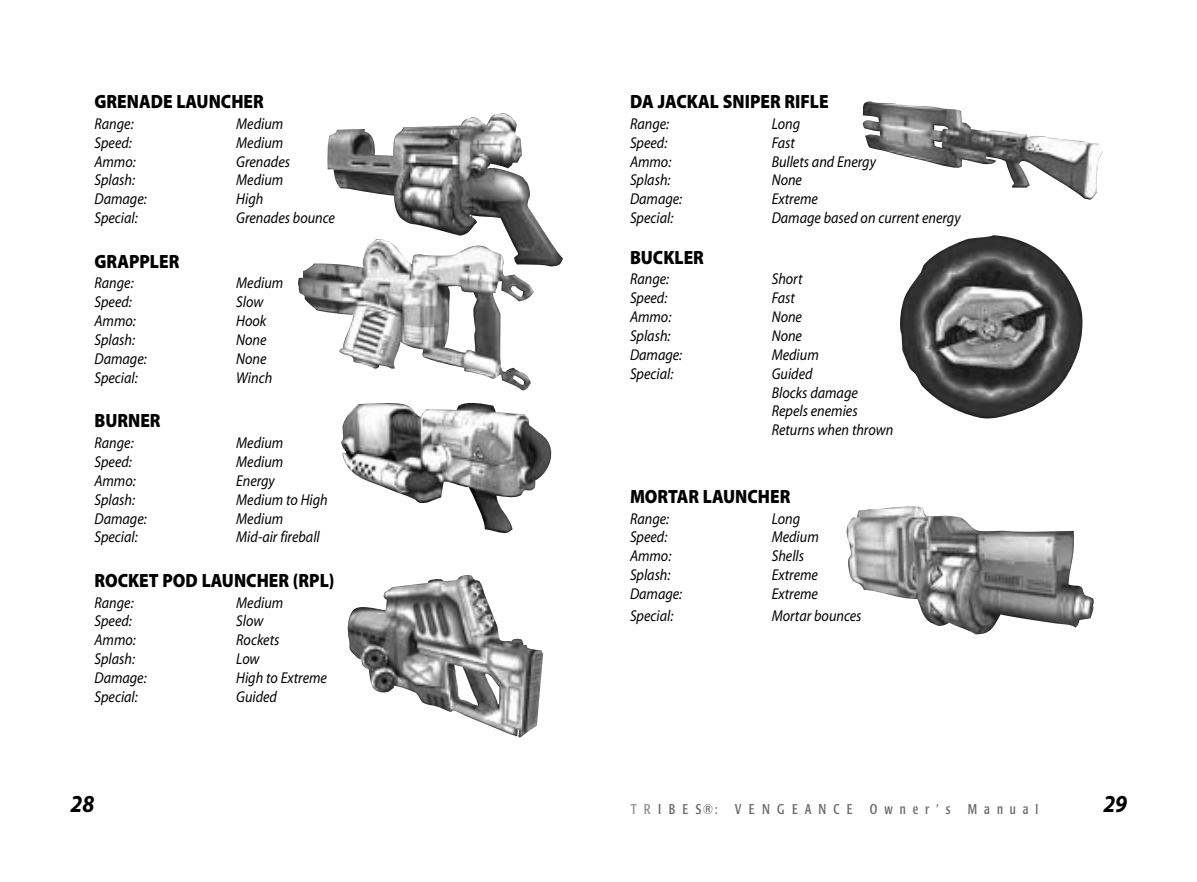
<style>
.page{position:relative;width:1197px;height:882px;background:#fff}
.page>*{position:absolute;margin:0;border:0;box-sizing:border-box;transform-origin:0 0}
.t1{font:italic 700 24.5px "Myriad";color:#000;scale:.9 1}
.t2{font:19.25px "Myriad MM 830 600";color:#000;scale:.9 1}
.t3{font:italic 15.75px/18.9px "Myriad";color:#000;scale:.9 1}
.t4{font:condensed 14px "Poppl Laudatio";letter-spacing:.56em;color:#666;scale:.9 1}
.s1{color:#8f8f8f}
</style>
<div class="page">
<img style="left:327px;top:113px;width:236px;height:153px">
<img style="left:298px;top:239px;width:236px;height:151px">
<img style="left:341px;top:403px;width:211px;height:130px">
<img style="left:347px;top:575px;width:196px;height:163px">
<img style="left:862px;top:101px;width:240px;height:99px">
<img style="left:900px;top:235px;width:183px;height:184px">
<img style="left:846px;top:506px;width:248px;height:129px">
<p class="t2" style="left:94px;top:94px;width:190px">GRENADE LAUNCHER</p>
<p class="t3" style="left:94px;top:115px;width:45px">Range:</p>
<p class="t3" style="left:236px;top:115px;width:54px">Medium</p>
<p class="t3" style="left:94px;top:134px;width:43px">Speed:</p>
<p class="t3" style="left:236px;top:134px;width:54px">Medium</p>
<p class="t3" style="left:94px;top:153px;width:47px">Ammo:</p>
<p class="t3" style="left:236px;top:153px;width:61px">Grenades</p>
<p class="t3" style="left:94px;top:172px;width:47px">Splash:</p>
<p class="t3" style="left:236px;top:172px;width:54px">Medium</p>
<p class="t3" style="left:94px;top:191px;width:60px">Damage:</p>
<p class="t3" style="left:236px;top:191px;width:32px">High</p>
<p class="t3" style="left:94px;top:210px;width:50px">Special:</p>
<p class="t3" style="left:236px;top:210px;width:111px">Grenades bounce</p>
<p class="t2" style="left:94px;top:254px;width:96px">GRAPPLER</p>
<p class="t3" style="left:94px;top:275px;width:45px">Range:</p>
<p class="t3" style="left:236px;top:275px;width:54px">Medium</p>
<p class="t3" style="left:94px;top:294px;width:43px">Speed:</p>
<p class="t3" style="left:236px;top:294px;width:32px">Slow</p>
<p class="t3" style="left:94px;top:313px;width:47px">Ammo:</p>
<p class="t3" style="left:236px;top:313px;width:35px">Hook</p>
<p class="t3" style="left:94px;top:332px;width:47px">Splash:</p>
<p class="t3" style="left:236px;top:332px;width:35px">None</p>
<p class="t3" style="left:94px;top:350px;width:60px">Damage:</p>
<p class="t3" style="left:236px;top:350px;width:35px">None</p>
<p class="t3" style="left:94px;top:369px;width:50px">Special:</p>
<p class="t3" style="left:236px;top:369px;width:42px">Winch</p>
<p class="t2" style="left:94px;top:414px;width:75px">BURNER</p>
<p class="t3" style="left:94px;top:434px;width:45px">Range:</p>
<p class="t3" style="left:236px;top:434px;width:54px">Medium</p>
<p class="t3" style="left:94px;top:453px;width:43px">Speed:</p>
<p class="t3" style="left:236px;top:453px;width:54px">Medium</p>
<p class="t3" style="left:94px;top:472px;width:47px">Ammo:</p>
<p class="t3" style="left:236px;top:472px;width:45px">Energy</p>
<p class="t3" style="left:94px;top:491px;width:47px">Splash:</p>
<p class="t3" style="left:236px;top:491px;width:103px">Medium to High</p>
<p class="t3" style="left:94px;top:510px;width:60px">Damage:</p>
<p class="t3" style="left:236px;top:510px;width:54px">Medium</p>
<p class="t3" style="left:94px;top:529px;width:50px">Special:</p>
<p class="t3" style="left:236px;top:529px;width:94px">Mid-air fireball</p>
<p class="t2" style="left:94px;top:573px;width:268px">ROCKET POD LAUNCHER (RPL)</p>
<p class="t3" style="left:94px;top:594px;width:45px">Range:</p>
<p class="t3" style="left:236px;top:594px;width:54px">Medium</p>
<p class="t3" style="left:94px;top:613px;width:43px">Speed:</p>
<p class="t3" style="left:236px;top:613px;width:32px">Slow</p>
<p class="t3" style="left:94px;top:632px;width:47px">Ammo:</p>
<p class="t3" style="left:236px;top:632px;width:50px">Rockets</p>
<p class="t3" style="left:94px;top:651px;width:47px">Splash:</p>
<p class="t3" style="left:236px;top:651px;width:28px">Low</p>
<p class="t3" style="left:94px;top:670px;width:60px">Damage:</p>
<p class="t3" style="left:236px;top:670px;width:102px">High to Extreme</p>
<p class="t3" style="left:94px;top:689px;width:50px">Special:</p>
<p class="t3" style="left:236px;top:689px;width:47px">Guided</p>
<p class="t2" style="left:630px;top:94px;width:222px">DA JACKAL SNIPER RIFLE</p>
<p class="t3" style="left:630px;top:115px;width:45px">Range:</p>
<p class="t3" style="left:772px;top:115px;width:33px">Long</p>
<p class="t3" style="left:630px;top:134px;width:43px">Speed:</p>
<p class="t3" style="left:772px;top:134px;width:27px">Fast</p>
<p class="t3" style="left:630px;top:153px;width:47px">Ammo:</p>
<p class="t3" style="left:772px;top:153px;width:117px">Bullets and Energy</p>
<p class="t3" style="left:630px;top:172px;width:47px">Splash:</p>
<p class="t3" style="left:772px;top:172px;width:35px">None</p>
<p class="t3" style="left:630px;top:191px;width:60px">Damage:</p>
<p class="t3" style="left:772px;top:191px;width:53px">Extreme</p>
<p class="t3" style="left:630px;top:210px;width:50px">Special:</p>
<p class="t3" style="left:772px;top:210px;width:211px">Damage based on current energy</p>
<p class="t2" style="left:630px;top:250px;width:84px">BUCKLER</p>
<p class="t3" style="left:630px;top:271px;width:45px">Range:</p>
<p class="t3" style="left:772px;top:271px;width:36px">Short</p>
<p class="t3" style="left:630px;top:290px;width:43px">Speed:</p>
<p class="t3" style="left:772px;top:290px;width:27px">Fast</p>
<p class="t3" style="left:630px;top:308px;width:47px">Ammo:</p>
<p class="t3" style="left:772px;top:308px;width:35px">None</p>
<p class="t3" style="left:630px;top:327px;width:47px">Splash:</p>
<p class="t3" style="left:772px;top:327px;width:35px">None</p>
<p class="t3" style="left:630px;top:346px;width:60px">Damage:</p>
<p class="t3" style="left:772px;top:346px;width:54px">Medium</p>
<p class="t3" style="left:630px;top:365px;width:50px">Special:</p>
<p class="t3" style="left:772px;top:365px;width:137px">Guided<br>Blocks damage<br>Repels enemies<br>Returns when thrown</p>
<p class="t2" style="left:630px;top:489px;width:180px">MORTAR LAUNCHER</p>
<p class="t3" style="left:630px;top:510px;width:45px">Range:</p>
<p class="t3" style="left:772px;top:510px;width:33px">Long</p>
<p class="t3" style="left:630px;top:529px;width:43px">Speed:</p>
<p class="t3" style="left:772px;top:529px;width:54px">Medium</p>
<p class="t3" style="left:630px;top:548px;width:47px">Ammo:</p>
<p class="t3" style="left:772px;top:548px;width:37px">Shells</p>
<p class="t3" style="left:630px;top:567px;width:47px">Splash:</p>
<p class="t3" style="left:772px;top:567px;width:53px">Extreme</p>
<p class="t3" style="left:630px;top:586px;width:60px">Damage:</p>
<p class="t3" style="left:772px;top:586px;width:53px">Extreme</p>
<p class="t3" style="left:630px;top:607px;width:50px">Special:</p>
<p class="t3" style="left:772px;top:607px;width:101px">Mortar bounces</p>
<h1 class="t1" style="left:71px;top:794px;width:28px">28</h1>
<p class="t4" style="left:631px;top:803px;width:454px"><span class="s1">TR</span>IBES®: VENGEANCE Owner’s Manual</p>
<h1 class="t1" style="left:1103px;top:794px;width:28px">29</h1>
</div>
